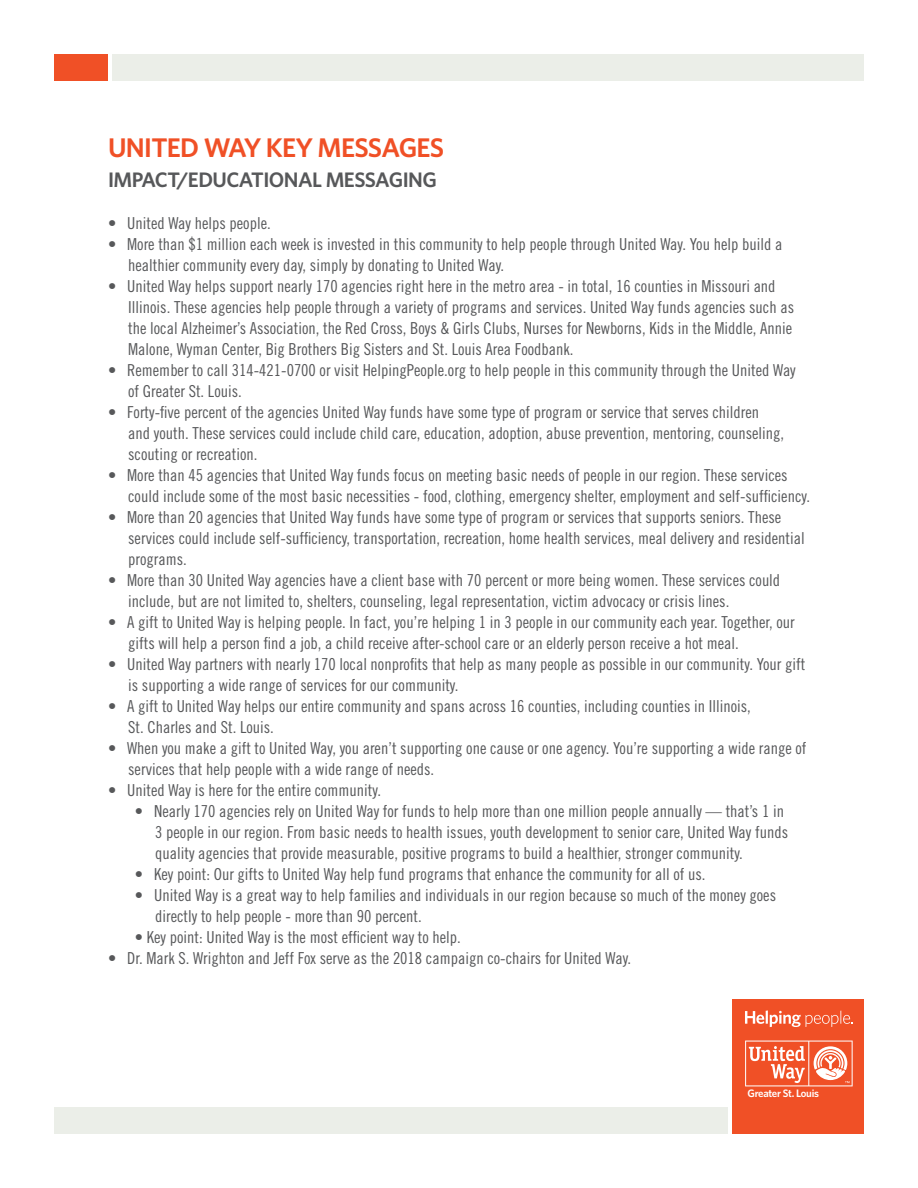
<style>
.page{position:relative;width:918px;height:1188px;background:#fff}
.page>*{position:absolute;margin:0;border:0;box-sizing:border-box;transform-origin:0 0}
.t1{font:600 27px "Whitney";letter-spacing:-.025em;color:#f05026}
.t2{font:600 21px "Whitney";letter-spacing:-.025em;color:#57585a}
.t3{font:16.5px/21px "Trade Gothic Cond Eighteen";color:#57585a}
.t4{font:600 10.8px "Whitney";letter-spacing:-.025em;color:#fff}
</style>
<div class="page">
<div style="left:732px;top:999px;width:132px;height:135px;background:#f05026"></div>
<svg style="left:745px;top:1010px;width:108px;height:17px"></svg>
<svg style="left:745px;top:1041px;width:108px;height:45px"></svg>
<div style="left:112px;top:54px;width:752px;height:27px;background:#ebeee8"></div>
<div style="left:54px;top:54px;width:54px;height:27px;background:#f05026"></div>
<div style="left:54px;top:1107px;width:674px;height:27px;background:#ebeee8"></div>
<h1 class="t1" style="left:108px;top:129px;width:338px">UNITED WAY KEY MESSAGES</h1>
<p class="t2" style="left:108px;top:165px;width:331px">IMPACT/EDUCATIONAL MESSAGING</p>
<p class="t3" style="left:108px;top:212px;width:164px">• United Way helps people.</p>
<p class="t3" style="left:128px;top:233px;width:656px;text-indent:-20px">• More than $1 million each week is invested in this community to help people through United Way. You help build a healthier community every day, simply by donating to United Way.</p>
<p class="t3" style="left:128px;top:275px;width:667px;text-indent:-20px">• United Way helps support nearly 170 agencies right here in the metro area - in total, 16 counties in Missouri and Illinois. These agencies help people through a variety of programs and services. United Way funds agencies such as the local Alzheimer’s Association, the Red Cross, Boys &amp; Girls Clubs, Nurses for Newborns, Kids in the Middle, Annie Malone, Wyman Center, Big Brothers Big Sisters and St. Louis Area Foodbank.</p>
<p class="t3" style="left:128px;top:359px;width:669px;text-indent:-20px">• Remember to call 314-421-0700 or visit HelpingPeople.org to help people in this community through the United Way of Greater St. Louis.</p>
<p class="t3" style="left:128px;top:401px;width:658px;text-indent:-20px">• Forty-five percent of the agencies United Way funds have some type of program or service that serves children and youth. These services could include child care, education, adoption, abuse prevention, mentoring, counseling, scouting or recreation.</p>
<p class="t3" style="left:128px;top:464px;width:683px;text-indent:-20px">• More than 45 agencies that United Way funds focus on meeting basic needs of people in our region. These services could include some of the most basic necessities - food, clothing, emergency shelter, employment and self-sufficiency.</p>
<p class="t3" style="left:128px;top:506px;width:678px;text-indent:-20px">• More than 20 agencies that United Way funds have some type of program or services that supports seniors. These services could include self-sufficiency, transportation, recreation, home health services, meal delivery and residential programs.</p>
<p class="t3" style="left:128px;top:569px;width:654px;text-indent:-20px">• More than 30 United Way agencies have a client base with 70 percent or more being women. These services could include, but are not limited to, shelters, counseling, legal representation, victim advocacy or crisis lines.</p>
<p class="t3" style="left:128px;top:611px;width:668px;text-indent:-20px">• A gift to United Way is helping people. In fact, you’re helping 1 in 3 people in our community each year. Together, our gifts will help a person find a job, a child receive after-school care or an elderly person receive a hot meal.</p>
<p class="t3" style="left:128px;top:653px;width:679px;text-indent:-20px">• United Way partners with nearly 170 local nonprofits that help as many people as possible in our community. Your gift is supporting a wide range of services for our community.</p>
<p class="t3" style="left:128px;top:695px;width:624px;text-indent:-20px">• A gift to United Way helps our entire community and spans across 16 counties, including counties in Illinois,<br>St. Charles and St. Louis.</p>
<p class="t3" style="left:128px;top:737px;width:680px;text-indent:-20px">• When you make a gift to United Way, you aren’t supporting one cause or one agency. You’re supporting a wide range of services that help people with a wide range of needs.</p>
<p class="t3" style="left:108px;top:779px;width:275px">• United Way is here for the entire community.</p>
<p class="t3" style="left:155px;top:800px;width:634px;text-indent:-20px">• Nearly 170 agencies rely on United Way for funds to help more than one million people annually — that’s 1 in<br>3 people in our region. From basic needs to health issues, youth development to senior care, United Way funds quality agencies that provide measurable, positive programs to build a healthier, stronger community.</p>
<p class="t3" style="left:135px;top:863px;width:572px">• Key point: Our gifts to United Way help fund programs that enhance the community for all of us.</p>
<p class="t3" style="left:155px;top:884px;width:622px;text-indent:-20px">• United Way is a great way to help families and individuals in our region because so much of the money goes directly to help people - more than 90 percent.</p>
<p class="t3" style="left:135px;top:926px;width:327px">• Key point: United Way is the most efficient way to help.</p>
<p class="t3" style="left:108px;top:947px;width:525px">• Dr. Mark S. Wrighton and Jeff Fox serve as the 2018 campaign co-chairs for United Way.</p>
<p class="t4" style="left:748px;top:1086px;width:73px">Greater St. Louis</p>
</div>
